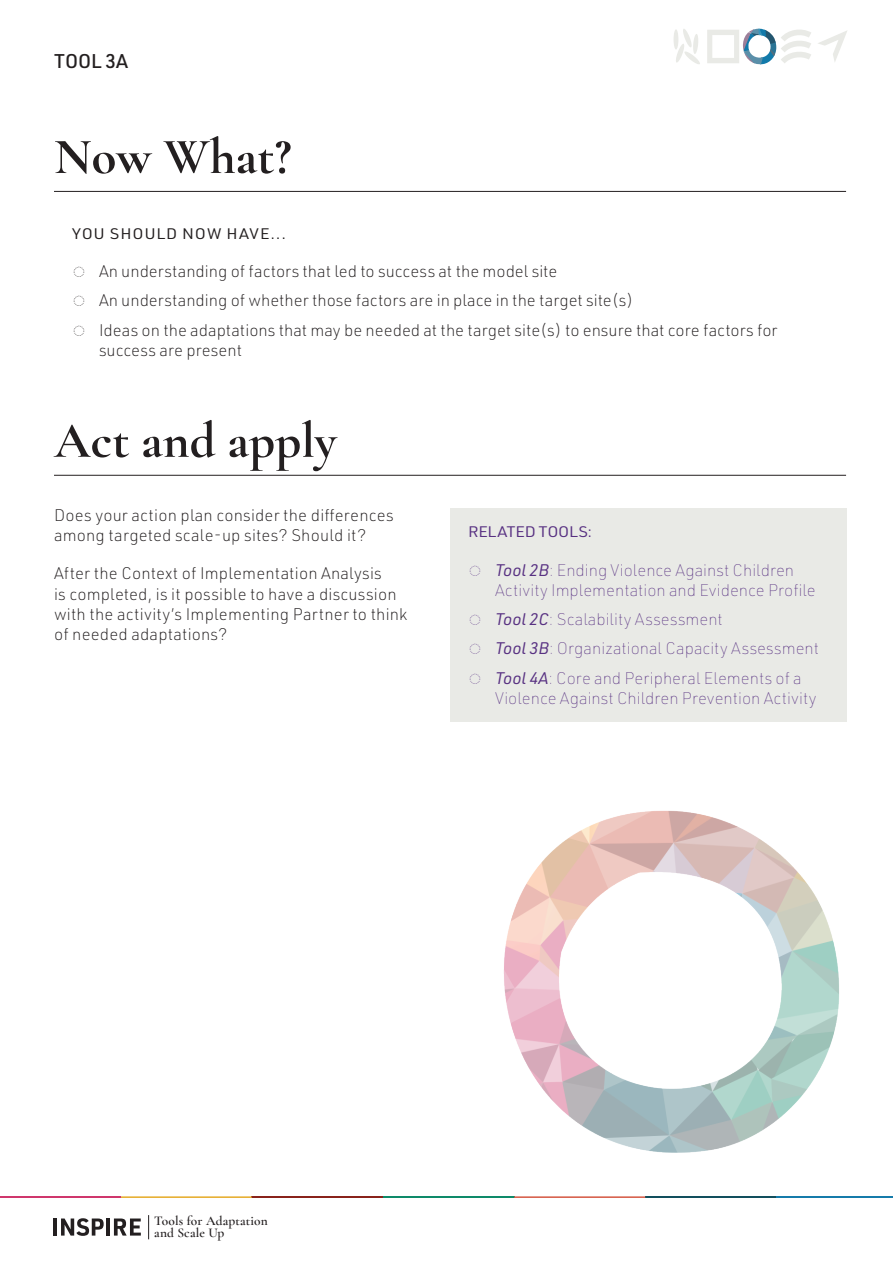
<style>
.page{position:relative;width:893px;height:1263px;background:#fff}
.page>*{position:absolute;margin:0;border:0;box-sizing:border-box;transform-origin:0 0}
.W_H1{font:700 51px "Cormorant Garamond";color:#231f20}
.W_Tool_at_top_of_pag{font:500 19.5px "URWDIN";color:#231f20}
.W_think_reflect_act{font:200 16.5px/20.2px "URWDIN";letter-spacing:.01em;color:#231f20}
.t1{font:100 16.5px/20.2px "URWDIN";color:#583182}
.W_H4{font:15px "URWDIN";letter-spacing:.05em;color:#231f20;scale:1.1 1}
.W_H4-2{font:15px "URWDIN";letter-spacing:-.02em;color:#583182;scale:1.1 1}
.t2{font:600 13.35px/11.4px "Cormorant Garamond";letter-spacing:.01em;color:#231f20}
.s1{font-weight:400;font-style:italic}
</style>
<div class="page">
<hr style="left:54px;top:1218px;width:3px;height:17px;background:#231f20">
<svg style="left:61px;top:1218px;width:43px;height:18px"></svg>
<hr style="left:106px;top:1218px;width:4px;height:17px;background:#231f20">
<svg style="left:114px;top:1218px;width:27px;height:17px"></svg>
<svg style="left:148px;top:1215px;width:1px;height:24px"></svg>
<hr style="left:252px;top:1196px;width:131px;height:2px;background:#89231b">
<hr style="left:121px;top:1196px;width:131px;height:2px;background:#e5aa25">
<hr style="left:0;top:1196px;width:121px;height:2px;background:#cf366c">
<hr style="left:383px;top:1196px;width:131px;height:2px;background:#0e8a69">
<hr style="left:645px;top:1196px;width:131px;height:2px;background:#124f5d">
<hr style="left:776px;top:1196px;width:117px;height:2px;background:#157baa">
<hr style="left:514px;top:1196px;width:131px;height:2px;background:#d55641">
<hr style="left:54px;top:191px;width:792px;height:1px;background:#231f20">
<hr style="left:54px;top:475px;width:792px;height:1px;background:#231f20">
<svg style="left:674px;top:29px;width:26px;height:35px"></svg>
<svg style="left:707px;top:28px;width:104px;height:37px"></svg>
<svg style="left:818px;top:31px;width:29px;height:31px"></svg>
<div style="left:450px;top:508px;width:396px;height:214px;background:#e9eae6"></div>
<img style="left:504px;top:811px;width:335px;height:342px">
<p class="W_Tool_at_top_of_pag" style="left:54px;top:48px;width:76px">TOOL 3A</p>
<h1 class="W_H1" style="left:54px;top:125px;width:239px">Now What?</h1>
<p class="W_H4" style="left:72px;top:223px;width:196px">YOU SHOULD NOW HAVE...</p>
<p class="W_think_reflect_act" style="left:72px;top:261px;width:487px">◌ An understanding of factors that led to success at the model site</p>
<p class="W_think_reflect_act" style="left:72px;top:290px;width:563px">◌ An understanding of whether those factors are in place in the target site(s)</p>
<p class="W_think_reflect_act" style="left:99px;top:319px;width:680px;text-indent:-27px">◌ Ideas on the adaptations that may be needed at the target site(s) to ensure that core factors for success are present</p>
<p class="W_H1" style="left:54px;top:409px;width:284px">Act and apply</p>
<p class="W_think_reflect_act" style="left:54px;top:504px;width:341px">Does your action plan consider the differences among targeted scale-up sites? Should it?</p>
<p class="W_think_reflect_act" style="left:54px;top:563px;width:355px">After the Context of Implementation Analysis<br>is completed, is it possible to have a discussion with the activity’s Implementing Partner to think of needed adaptations?</p>
<p class="W_H4-2" style="left:468px;top:522px;width:114px">RELATED TOOLS:</p>
<p class="t1" style="left:495px;top:559px;width:322px;text-indent:-27px">◌ <span class="s1">Tool 2B</span>: Ending Violence Against Children<br>Activity Implementation and Evidence Profile</p>
<p class="t1" style="left:468px;top:609px;width:256px">◌ <span class="s1">Tool 2C</span>: Scalability Assessment</p>
<p class="t1" style="left:468px;top:638px;width:353px">◌ <span class="s1">Tool 3B</span>: Organizational Capacity Assessment</p>
<p class="t1" style="left:495px;top:667px;width:323px;text-indent:-27px">◌ <span class="s1">Tool 4A</span>: Core and Peripheral Elements of a<br>Violence Against Children Prevention Activity</p>
<p class="t2" style="left:154px;top:1215px;width:115px">Tools for Adaptation</p>
<p class="t2" style="left:154px;top:1215px;width:72px">Guide to and Scale Up</p>
</div>
